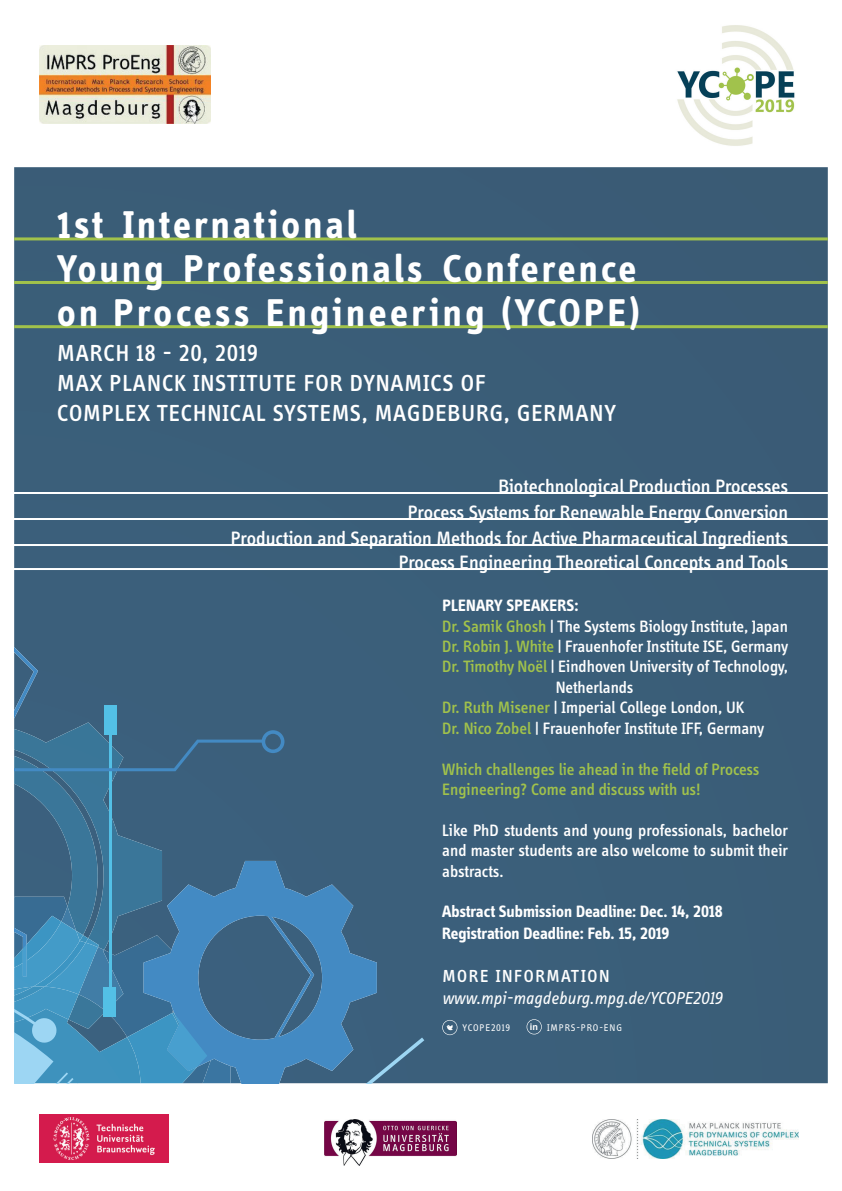
<style>
.page{position:relative;width:842px;height:1191px;background:#fff}
.page>*{position:absolute;margin:0;border:0;box-sizing:border-box;transform-origin:0 0}
.t1{font:700 40px/44px "Info Display OT";letter-spacing:.08em;color:#fff}
.t2{font:500 24px/30px "Info Display OT";letter-spacing:.04em;color:#fff}
.t3{font:500 20px/26px "Info Display OT";color:#fff;text-align:right}
.t4{font:italic 18px "Info Display OT";color:#fff}
.t5{font:500 18px "Info Display OT";letter-spacing:.09em;color:#fff}
.t6{font:500 17px/20.4px "Info Display OT";color:#fff;text-align:justify}
.t7{font:700 17px/21.6px "Info Display OT";color:#fff}
.t8{font:500 17px/20.4px "Info Display OT";color:#a1c24b}
.t9{font:10px "Info Display OT";letter-spacing:.08em;color:#fff}
.s1{font-size:38px}
.s2{color:#a1c24b}
</style>
<div class="page">
<div style="left:14px;top:167px;width:814px;height:916px;background:#3a5e78"></div>
<svg style="left:377px;top:1037px;width:47px;height:46px;background:#446a87"></svg>
<svg style="left:314px;top:861px;width:63px;height:222px;background:#3f749e"></svg>
<svg style="left:14px;top:623px;width:300px;height:460px;background:#3e7093"></svg>
<hr style="left:3px;top:492px;width:839px;height:2px;background:#fff">
<hr style="left:3px;top:518px;width:839px;height:2px;background:#fff">
<hr style="left:3px;top:544px;width:839px;height:2px;background:#fff">
<hr style="left:3px;top:568px;width:839px;height:2px;background:#fff">
<img style="left:39px;top:1114px;width:130px;height:48px">
<img style="left:325px;top:1119px;width:131px;height:46px">
<img style="left:592px;top:1119px;width:207px;height:40px">
<hr style="left:14px;top:237px;width:814px;height:3px;background:#a1c24b">
<hr style="left:14px;top:281px;width:814px;height:3px;background:#a1c24b">
<hr style="left:14px;top:325px;width:814px;height:3px;background:#a1c24b">
<img style="left:677px;top:25px;width:118px;height:121px">
<svg style="left:442px;top:1020px;width:15px;height:15px"></svg>
<svg style="left:527px;top:1019px;width:15px;height:15px"></svg>
<img style="left:39px;top:46px;width:171px;height:77px">
<h1 class="t1" style="left:57px;top:202px;width:584px"><span class="s1">1</span>st International<br>Young Professionals Conference on Process Engineering (YCOPE)</h1>
<h2 class="t2" style="left:57px;top:337px;width:560px">MARCH 18 - 20, 2019<br>MAX PLANCK INSTITUTE FOR DYNAMICS OF<br>COMPLEX TECHNICAL SYSTEMS, MAGDEBURG, GERMANY</h2>
<p class="t3" style="left:231px;top:472px;width:559px">Biotechnological Production Processes<br>Process Systems for Renewable Energy Conversion<br>Production and Separation Methods for Active Pharmaceutical Ingredients</p>
<p class="t3" style="left:399px;top:548px;width:391px">Process Engineering Theoretical Concepts and Tools</p>
<p class="t7" style="left:442px;top:594px;width:138px">PLENARY SPEAKERS:</p>
<p class="t6" style="left:442px;top:615px;width:347px"><span class="s2">Dr. Samik Ghosh</span> | The Systems Biology Institute, Japan</p>
<p class="t6" style="left:442px;top:636px;width:347px"><span class="s2">Dr. Robin J. White</span> | Frauenhofer Institute ISE, Germany</p>
<p class="t6" style="left:442px;top:656px;width:347px"><span class="s2">Dr. Timothy Noël</span> | Eindhoven University of Technology,</p>
<p class="t6" style="left:556px;top:676px;width:79px">Netherlands</p>
<p class="t6" style="left:442px;top:697px;width:304px"><span class="s2">Dr. Ruth Misener</span> | Imperial College London, UK</p>
<p class="t6" style="left:442px;top:717px;width:323px"><span class="s2">Dr. Nico Zobel</span> | Frauenhofer Institute IFF, Germany</p>
<p class="t8" style="left:442px;top:758px;width:319px">Which challenges lie ahead in the field of Process<br>Engineering? Come and discuss with us!</p>
<p class="t6" style="left:442px;top:819px;width:347px">Like PhD students and young professionals, bachelor and master students are also welcome to submit their abstracts.</p>
<p class="t7" style="left:442px;top:900px;width:282px">Abstract Submission Deadline: Dec. 14, 2018<br>Registration Deadline: Feb. 15, 2019</p>
<p class="t5" style="left:442px;top:965px;width:169px">MORE INFORMATION</p>
<p class="t4" style="left:442px;top:987px;width:281px">www.mpi-magdeburg.mpg.de/YCOPE2019</p>
<p class="t9" style="left:462px;top:1022px;width:49px">YCOPE2019</p>
<p class="t9" style="left:530px;top:1022px;width:94px"><sup>in</sup> IMPRS-PRO-ENG</p>
</div>
